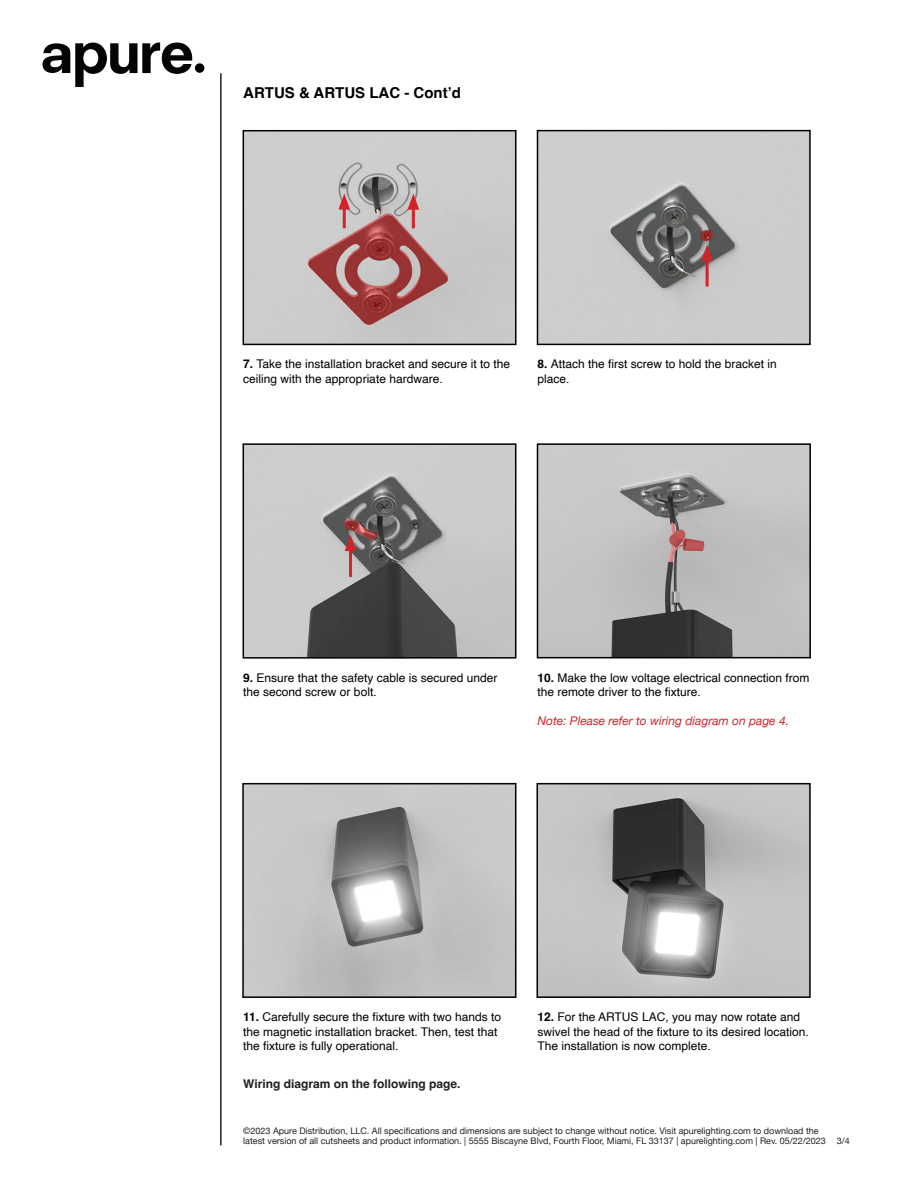
<style>
.page{position:relative;width:918px;height:1188px;background:#fff}
.page>*{position:absolute;margin:0;border:0;box-sizing:border-box;transform-origin:0 0}
.t1{font:700 15px "Helvetica";color:#000}
.t2{font:12px/14.4px "Helvetica";color:#000}
.t3{font:italic 12px "Helvetica Neue";color:#d1232a}
.t4{font:700 12px "Helvetica";color:#231f20}
.t5{font:9px "Helvetica Neue";color:#231f20}
.s1{font-weight:700}
</style>
<div class="page">
<div style="left:195px;top:63px;width:9px;height:10px;background:#040503;border-radius:50%"></div>
<svg style="left:43px;top:43px;width:149px;height:44px"></svg>
<hr style="left:220px;top:73px;width:2px;height:1072px;background:#231f20">
<img style="left:540px;top:133px;width:268px;height:209px">
<div style="left:537px;top:130px;width:274px;height:215px;border:2px solid #000"></div>
<img style="left:246px;top:133px;width:267px;height:209px">
<div style="left:243px;top:130px;width:273px;height:215px;border:2px solid #000"></div>
<img style="left:246px;top:446px;width:267px;height:210px">
<div style="left:243px;top:443px;width:273px;height:216px;border:2px solid #000"></div>
<img style="left:540px;top:446px;width:268px;height:209px">
<div style="left:537px;top:443px;width:274px;height:215px;border:2px solid #000"></div>
<img style="left:245px;top:786px;width:268px;height:209px">
<div style="left:242px;top:783px;width:274px;height:215px;border:2px solid #000"></div>
<img style="left:540px;top:786px;width:268px;height:209px">
<div style="left:537px;top:783px;width:274px;height:215px;border:2px solid #000"></div>
<hr style="left:349px;top:545px;width:3px;height:32px;background:#d1232a">
<svg style="left:345px;top:535px;width:11px;height:16px"></svg>
<hr style="left:412px;top:204px;width:3px;height:24px;background:#d1232a">
<svg style="left:408px;top:194px;width:11px;height:16px"></svg>
<hr style="left:343px;top:204px;width:3px;height:24px;background:#d1232a">
<svg style="left:338px;top:194px;width:12px;height:16px"></svg>
<hr style="left:706px;top:255px;width:3px;height:32px;background:#d1232a">
<svg style="left:701px;top:245px;width:12px;height:16px"></svg>
<p class="t1" style="left:243px;top:84px;width:219px">ARTUS &amp; ARTUS LAC - Cont’d</p>
<p class="t2" style="left:243px;top:357px;width:268px"><span class="s1">7.</span> Take the installation bracket and secure it to the ceiling with the appropriate hardware.</p>
<p class="t2" style="left:537px;top:357px;width:241px"><span class="s1">8.</span> Attach the first screw to hold the bracket in place.</p>
<p class="t2" style="left:243px;top:671px;width:256px"><span class="s1">9.</span> Ensure that the safety cable is secured under the second screw or bolt.</p>
<p class="t2" style="left:537px;top:671px;width:274px"><span class="s1">10.</span> Make the low voltage electrical connection from the remote driver to the fixture.</p>
<p class="t3" style="left:537px;top:712px;width:253px">Note: Please refer to wiring diagram on page 4.</p>
<p class="t2" style="left:243px;top:1010px;width:260px"><span class="s1">11.</span> Carefully secure the fixture with two hands to the magnetic installation bracket. Then, test that the fixture is fully operational.</p>
<p class="t2" style="left:537px;top:1010px;width:273px"><span class="s1">12.</span> For the ARTUS LAC, you may now rotate and swivel the head of the fixture to its desired location.</p>
<p class="t2" style="left:537px;top:1039px;width:175px">The installation is now complete.</p>
<p class="t4" style="left:243px;top:1077px;width:219px">Wiring diagram on the following page.</p>
<p class="t5" style="left:243px;top:1124px;width:577px">©2023 Apure Distribution, LLC. All specifications and dimensions are subject to change without notice. Visit apurelighting.com to download the</p>
<p class="t5" style="left:243px;top:1135px;width:584px">latest version of all cutsheets and product information. | 5555 Biscayne Blvd, Fourth Floor, Miami, FL 33137 | apurelighting.com | Rev. 05/22/2023</p>
<p class="t5" style="left:837px;top:1135px;width:15px">3/4</p>
</div>
